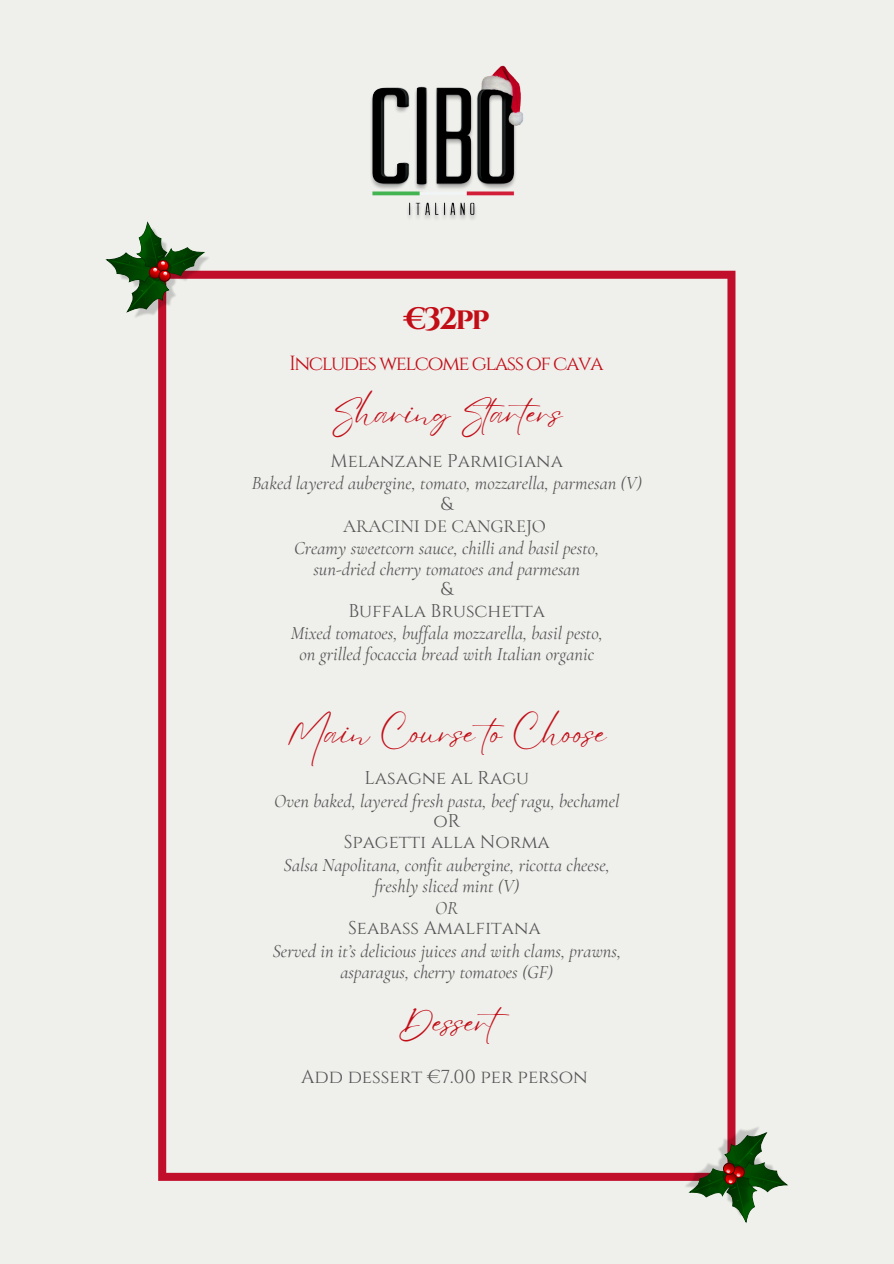
<style>
.page{position:relative;width:894px;height:1264px;background:#fff}
.page>*{position:absolute;margin:0;border:0;box-sizing:border-box;transform-origin:0 0}
.t1{font:33px "Eyesome Script";color:#c20d16}
.t2{font:700 30.9px "Cinzel";color:#c20d16}
.t3{font:20.4px "Cinzel";letter-spacing:-.075em;color:#c20d16}
.t4{font:18.75px "Cinzel";color:#545454}
.t5{font:italic 18.45px/21.3px "Cormorant Garamond";color:#545454;text-align:center}
.t6{font:18.45px/21.3px "Cinzel";color:#545454;text-align:center}
.t7{font:18.45px "Cormorant Garamond";color:#545454}
</style>
<div class="page">
<div style="left:0;top:0;width:893px;height:1263px;background:#efefec"></div>
<svg style="left:158px;top:271px;width:577px;height:909px"></svg>
<img style="left:135px;top:257px;width:76px;height:62px">
<svg style="left:105px;top:221px;width:101px;height:92px"></svg>
<img style="left:682px;top:1125px;width:77px;height:62px">
<svg style="left:687px;top:1131px;width:101px;height:92px"></svg>
<img style="left:371px;top:65px;width:152px;height:154px">
<p class="t2" style="left:404px;top:298px;width:87px">€32pp</p>
<p class="t3" style="left:289px;top:350px;width:316px">Includes welcome glass of cava</p>
<h1 class="t1" style="left:331px;top:391px;width:233px">Sharing Starters</h1>
<p class="t6" style="left:330px;top:450px;width:234px">Melanzane Parmigiana</p>
<p class="t5" style="left:251px;top:473px;width:391px">Baked layered aubergine, tomato, mozzarella, parmesan (V)</p>
<p class="t6" style="left:440px;top:493px;width:13px">&amp;</p>
<p class="t7" style="left:343px;top:515px;width:204px">ARACINI DE CANGREJO</p>
<p class="t5" style="left:294px;top:537px;width:307px">Creamy sweetcorn sauce, chilli and basil pesto, sun-dried cherry tomatoes and parmesan</p>
<p class="t6" style="left:348px;top:579px;width:198px">&amp;<br>Buffala Bruschetta</p>
<p class="t5" style="left:290px;top:622px;width:313px">Mixed tomatoes, buffala mozzarella, basil pesto, on grilled focaccia bread with Italian organic</p>
<h1 class="t1" style="left:287px;top:710px;width:321px">Main Course to Choose</h1>
<p class="t6" style="left:364px;top:768px;width:166px">Lasagne al Ragu</p>
<p class="t5" style="left:274px;top:790px;width:347px">Oven baked, layered fresh pasta, beef ragu, bechamel</p>
<p class="t6" style="left:343px;top:810px;width:208px">oR<br>Spagetti alla Norma</p>
<p class="t5" style="left:283px;top:854px;width:328px">Salsa Napolitana, confit aubergine, ricotta cheese, freshly sliced mint (V)<br>OR</p>
<p class="t6" style="left:348px;top:917px;width:194px">Seabass Amalfitana</p>
<p class="t5" style="left:272px;top:940px;width:350px">Served in it’s delicious juices and with clams, prawns, asparagus, cherry tomatoes (GF)</p>
<h1 class="t1" style="left:398px;top:1000px;width:125px">Dessert</h1>
<p class="t4" style="left:301px;top:1064px;width:288px">Add dessert €7.00 per person</p>
</div>
